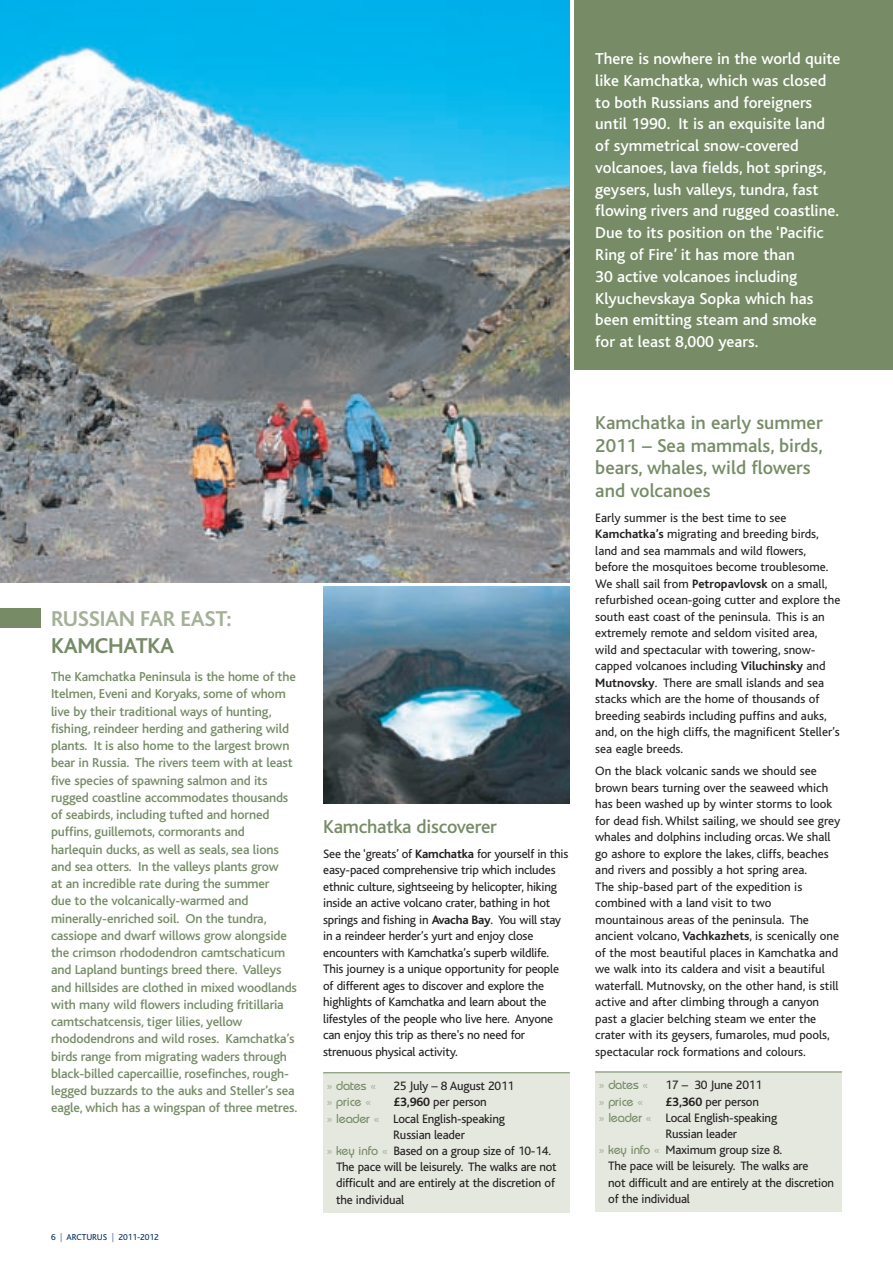
<style>
.page{position:relative;width:893px;height:1263px;background:#fff}
.page>*{position:absolute;margin:0;border:0;box-sizing:border-box;transform-origin:0 0}
.t1{font:700 22.5px "Bliss";letter-spacing:-.015em;color:#a5b098}
.t2{font:700 22.5px "Bliss";letter-spacing:-.015em;color:#768b66}
.t3{font:500 19.5px/22.5px "Bliss";color:#768b66}
.t4{font:500 16.5px/21.8px "Bliss";color:#fff}
.t5{font:500 13.5px/17.2px "Bliss";letter-spacing:-.01em;color:#768b66}
.t6{font:12.75px/16.5px "Bliss";color:#231f20}
.t7{font:500 12.75px "Bauhaus";letter-spacing:-.015em;color:#768b66}
.t8{font:9px "Bliss";letter-spacing:-.01em;color:#002c62}
.s1{color:#6578a2}
.s2{font-weight:700}
.s3{color:#a5b098}
.s4{font-family:"Bauhaus";font-weight:500;color:#a5b098}
.s5{font-family:"Bauhaus";font-weight:500;color:#768b66}
</style>
<div class="page">
<div style="left:574px;top:0;width:319px;height:370px;background:#768b66"></div>
<img style="left:0;top:0;width:570px;height:583px">
<img style="left:323px;top:587px;width:247px;height:217px">
<div style="left:0;top:608px;width:40px;height:19px;background:#768b66"></div>
<div style="left:595px;top:1071px;width:247px;height:141px;background:#e5e8df"></div>
<hr style="left:595px;top:1071px;width:247px;height:1px;background:#768b66">
<div style="left:323px;top:1072px;width:247px;height:141px;background:#e5e8df"></div>
<hr style="left:323px;top:1072px;width:247px;height:1px;background:#768b66">
<h1 class="t1" style="left:51px;top:611px;width:182px">RUSSIAN FAR EAST:</h1>
<h1 class="t2" style="left:51px;top:638px;width:125px">KAMCHATKA</h1>
<p class="t5" style="left:51px;top:669px;width:248px">The Kamchatka Peninsula is the home of the Itelmen, Eveni and Koryaks, some of whom live by their traditional ways of hunting, fishing, reindeer herding and gathering wild plants. It is also home to the largest brown bear in Russia. The rivers teem with at least five species of spawning salmon and its rugged coastline accommodates thousands of seabirds, including tufted and horned puffins, guillemots, cormorants and harlequin ducks, as well as seals, sea lions and sea otters. In the valleys plants grow<br>at an incredible rate during the summer<br>due to the volcanically-warmed and minerally-enriched soil. On the tundra, cassiope and dwarf willows grow alongside the crimson rhododendron camtschaticum and Lapland buntings breed there. Valleys and hillsides are clothed in mixed woodlands with many wild flowers including fritillaria camtschatcensis, tiger lilies, yellow rhododendrons and wild roses. Kamchatka’s birds range from migrating waders through black-billed capercaillie, rosefinches, rough&shy;legged buzzards to the auks and Steller’s sea eagle, which has a wingspan of three metres.</p>
<p class="t8" style="left:51px;top:1234px;width:109px">6 <span class="s1">|</span> ARCTURUS <span class="s1">|</span> 2011-2012</p>
<h2 class="t3" style="left:323px;top:817px;width:175px">Kamchatka discoverer</h2>
<p class="t6" style="left:323px;top:847px;width:247px">See the ‘greats’ of <span class="s2">Kamchatka</span> for yourself in this easy-paced comprehensive trip which includes ethnic culture, sightseeing by helicopter, hiking inside an active volcano crater, bathing in hot springs and fishing in <span class="s2">Avacha Bay</span>. You will stay in a reindeer herder’s yurt and enjoy close encounters with Kamchatka’s superb wildlife.<br>This journey is a unique opportunity for people of different ages to discover and explore the highlights of Kamchatka and learn about the lifestyles of the people who live here. Anyone can enjoy this trip as there's no need for strenuous physical activity.</p>
<p class="t7" style="left:326px;top:1081px;width:52px"><span class="s3">»</span> dates <span class="s3">«</span></p>
<p class="t6" style="left:393px;top:1079px;width:122px">25 July – 8 August 2011</p>
<p class="t7" style="left:326px;top:1097px;width:47px"><span class="s3">»</span> price <span class="s3">«</span></p>
<p class="t6" style="left:393px;top:1095px;width:95px"><span class="s2">£3,960</span> per person</p>
<p class="t6" style="left:326px;top:1111px;width:180px"><span class="s4">»</span> <span class="s5">leader</span> <span class="s4">«</span> Local English-speaking</p>
<p class="t6" style="left:393px;top:1128px;width:73px">Russian leader</p>
<p class="t6" style="left:326px;top:1144px;width:226px"><span class="s4">»</span> <span class="s5">key info</span> <span class="s4">«</span> Based on a group size of 10-14.</p>
<p class="t6" style="left:336px;top:1160px;width:222px">The pace will be leisurely. The walks are not</p>
<p class="t6" style="left:336px;top:1176px;width:220px">difficult and are entirely at the discretion of</p>
<p class="t6" style="left:336px;top:1192px;width:70px">the individual</p>
<p class="t4" style="left:595px;top:50px;width:247px">There is nowhere in the world quite like Kamchatka, which was closed to both Russians and foreigners until 1990. It is an exquisite land of symmetrical snow-covered volcanoes, lava fields, hot springs, geysers, lush valleys, tundra, fast flowing rivers and rugged coastline.<br>Due to its position on the ‘Pacific<br>Ring of Fire’ it has more than<br>30 active volcanoes including<br>Klyuchevskaya Sopka which has been emitting steam and smoke for at least 8,000 years.</p>
<h2 class="t3" style="left:595px;top:414px;width:229px">Kamchatka in early summer<br>2011 – Sea mammals, birds, bears, whales, wild flowers and volcanoes</h2>
<p class="t6" style="left:595px;top:510px;width:247px">Early summer is the best time to see <span class="s2">Kamchatka’s</span> migrating and breeding birds, land and sea mammals and wild flowers, before the mosquitoes become troublesome.<br>We shall sail from <span class="s2">Petropavlovsk</span> on a small, refurbished ocean-going cutter and explore the south east coast of the peninsula. This is an extremely remote and seldom visited area, wild and spectacular with towering, snow&shy;capped volcanoes including <span class="s2">Viluchinsky</span> and <span class="s2">Mutnovsky</span>. There are small islands and sea stacks which are the home of thousands of breeding seabirds including puffins and auks, and, on the high cliffs, the magnificent Steller’s sea eagle breeds.</p>
<p class="t6" style="left:595px;top:764px;width:246px">On the black volcanic sands we should see brown bears turning over the seaweed which has been washed up by winter storms to look for dead fish. Whilst sailing, we should see grey whales and dolphins including orcas. We shall go ashore to explore the lakes, cliffs, beaches and rivers and possibly a hot spring area.<br>The ship-based part of the expedition is combined with a land visit to two mountainous areas of the peninsula. The ancient volcano, <span class="s2">Vachkazhets</span>, is scenically one of the most beautiful places in Kamchatka and we walk into its caldera and visit a beautiful waterfall. Mutnovsky, on the other hand, is still active and after climbing through a canyon past a glacier belching steam we enter the crater with its geysers, fumaroles, mud pools, spectacular rock formations and colours.</p>
<p class="t7" style="left:598px;top:1080px;width:52px"><span class="s3">»</span> dates <span class="s3">«</span></p>
<p class="t6" style="left:665px;top:1078px;width:98px">17 – 30 June 2011</p>
<p class="t7" style="left:598px;top:1097px;width:47px"><span class="s3">»</span> price <span class="s3">«</span></p>
<p class="t6" style="left:665px;top:1095px;width:95px"><span class="s2">£3,360</span> per person</p>
<p class="t6" style="left:598px;top:1111px;width:180px"><span class="s4">»</span> <span class="s5">leader</span> <span class="s4">«</span> Local English-speaking</p>
<p class="t6" style="left:665px;top:1127px;width:73px">Russian leader</p>
<p class="t6" style="left:598px;top:1143px;width:185px"><span class="s4">»</span> <span class="s5">key info</span> <span class="s4">«</span> Maximum group size 8.</p>
<p class="t6" style="left:608px;top:1159px;width:202px">The pace will be leisurely. The walks are</p>
<p class="t6" style="left:608px;top:1176px;width:227px">not difficult and are entirely at the discretion</p>
<p class="t6" style="left:608px;top:1192px;width:83px">of the individual</p>
</div>
